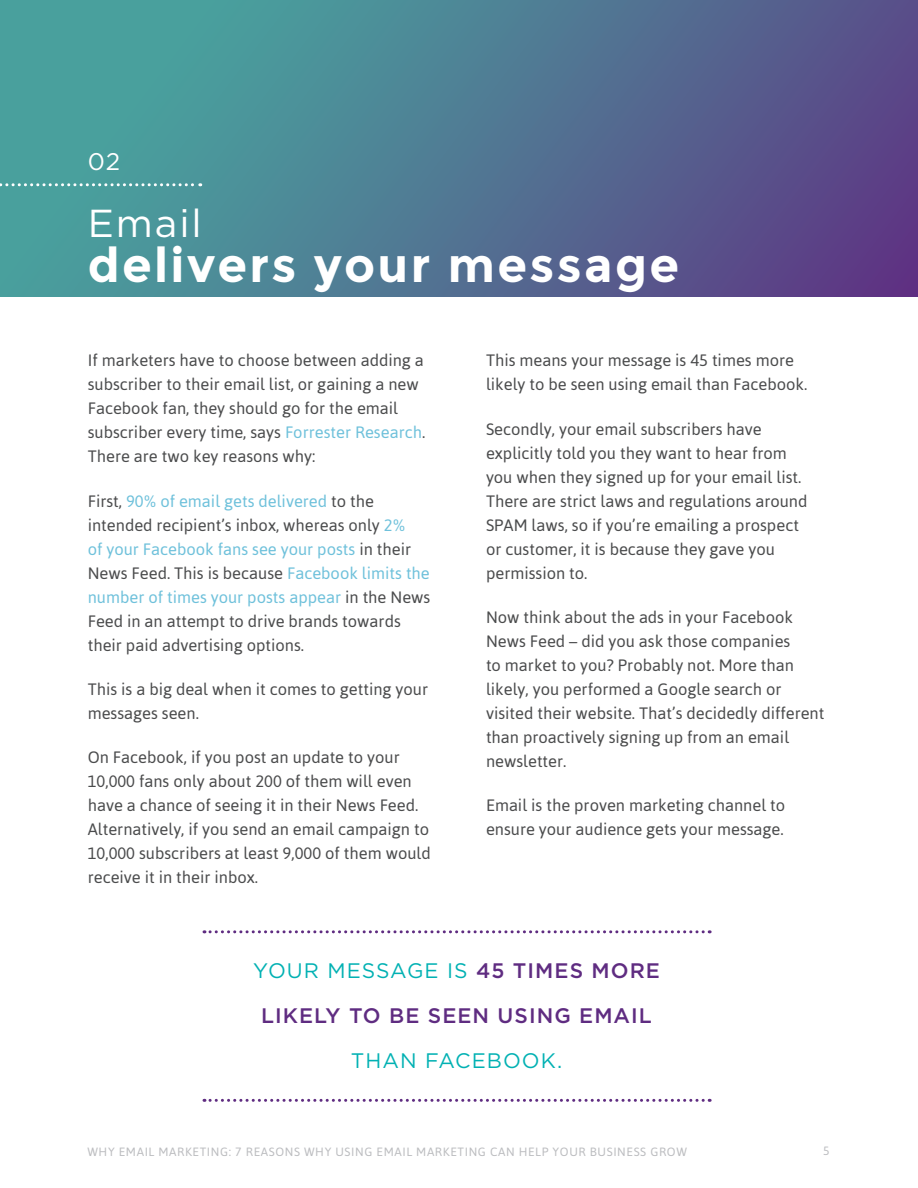
<style>
.page{position:relative;width:918px;height:1188px;background:#fff}
.page>*{position:absolute;margin:0;border:0;box-sizing:border-box;transform-origin:0 0}
.t1{font:700 48px "Montserrat";letter-spacing:.05em;color:#fff}
.header___email{font:39px "Gotham";letter-spacing:.05em;color:#fff}
.numbers{font:24px "Gotham";color:#fff}
.header___email-2{font:500 21px/45px "Gotham";letter-spacing:.05em;color:#5f2c81;text-align:center}
.header___email-3{font:21px "Gotham";letter-spacing:.05em;color:#02b1b3}
.Body{font:16.5px/24px "Asap";color:#4b4c4d}
.t2{font:12px "Asap";letter-spacing:.05em;color:#bcbdc0}
.s1{color:#6fc1db}
.s2{font-weight:400;color:#02b1b3}
</style>
<div class="page">
<svg style="left:0;top:0;width:918px;height:297px;background:#507893"></svg>
<svg style="left:204px;top:930px;width:506px;height:3px"></svg>
<svg style="left:204px;top:1099px;width:506px;height:3px"></svg>
<svg style="left:0;top:183px;width:201px;height:3px"></svg>
<p class="numbers" style="left:88px;top:148px;width:34px">02</p>
<p class="header___email" style="left:88px;top:202px;width:116px">Email</p>
<h1 class="t1" style="left:88px;top:236px;width:593px">delivers your message</h1>
<p class="Body" style="left:88px;top:348px;width:339px">If marketers have to choose between adding a subscriber to their email list, or gaining a new Facebook fan, they should go for the email subscriber every time, says <span class="s1">Forrester Research</span>.<br>There are two key reasons why:</p>
<p class="Body" style="left:88px;top:489px;width:344px">First, <span class="s1">90% of email gets delivered</span> to the intended recipient’s inbox, whereas only <span class="s1">2%<br>of your Facebook fans see your posts</span> in their News Feed. This is because <span class="s1">Facebook limits the number of times your posts appear</span> in the News Feed in an attempt to drive brands towards their paid advertising options.</p>
<p class="Body" style="left:88px;top:677px;width:342px">This is a big deal when it comes to getting your messages seen.</p>
<p class="Body" style="left:88px;top:745px;width:345px">On Facebook, if you post an update to your 10,000 fans only about 200 of them will even have a chance of seeing it in their News Feed.<br>Alternatively, if you send an email campaign to 10,000 subscribers at least 9,000 of them would receive it in their inbox.</p>
<p class="Body" style="left:486px;top:348px;width:323px">This means your message is 45 times more likely to be seen using email than Facebook.</p>
<p class="Body" style="left:486px;top:417px;width:323px">Secondly, your email subscribers have explicitly told you they want to hear from you when they signed up for your email list.<br>There are strict laws and regulations around SPAM laws, so if you’re emailing a prospect or customer, it is because they gave you permission to.</p>
<p class="Body" style="left:486px;top:605px;width:340px">Now think about the ads in your Facebook News Feed – did you ask those companies<br>to market to you? Probably not. More than likely, you performed a Google search or visited their website. That’s decidedly different than proactively signing up from an email newsletter.</p>
<p class="Body" style="left:486px;top:793px;width:301px">Email is the proven marketing channel to ensure your audience gets your message.</p>
<p class="header___email-2" style="left:253px;top:948px;width:408px"><span class="s2">YOUR MESSAGE IS</span> 45 TIMES MORE<br>LIKELY TO BE SEEN USING EMAIL</p>
<p class="header___email-3" style="left:351px;top:1049px;width:213px">THAN FACEBOOK.</p>
<p class="t2" style="left:87px;top:1145px;width:601px">WHY EMAIL MARKETING: 7 REASONS WHY USING EMAIL MARKETING CAN HELP YOUR BUSINESS GROW</p>
<p class="t2" style="left:823px;top:1144px;width:8px">5</p>
</div>
